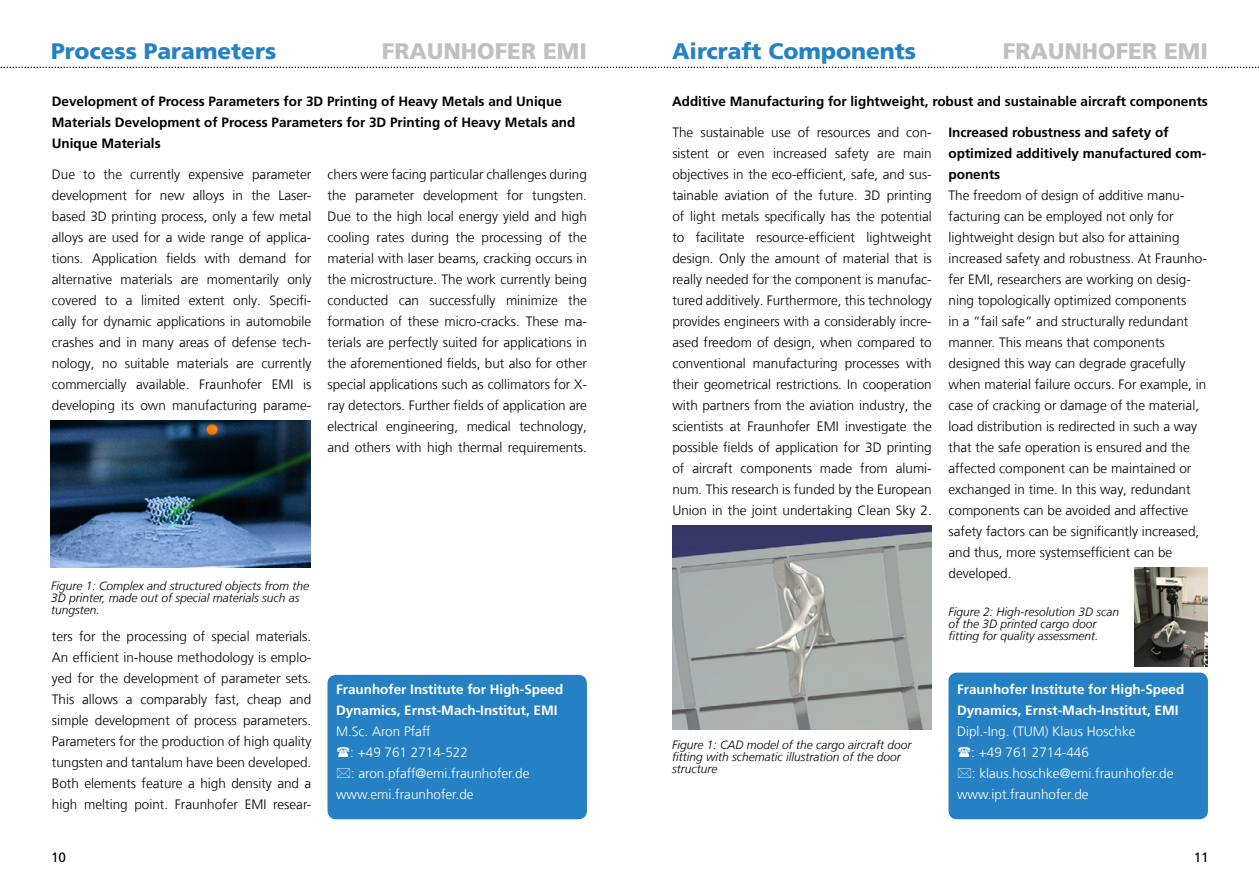
<style>
.page{position:relative;width:1259px;height:893px;background:#fff}
.page>*{position:absolute;margin:0;border:0;box-sizing:border-box;transform-origin:0 0}
.t1{font:900 22.5px "Frutiger LT Com";color:#2581c4}
.t2{font:900 22.5px "Frutiger LT Com";color:#c1c0c0}
.t3{font:300 13.5px/21px "Frutiger LT Com";color:#000;text-align:justify}
.t4{font:700 13.5px/21px "Frutiger LT Com";color:#000}
.t5{font:300 13.5px "Frutiger LT Com";color:#fff}
.t6{font:700 13.5px/21px "Frutiger LT Com";color:#fff}
.t7{font:13.5px "Frutiger LT Com";color:#000}
.t8{font:italic 300 12px/12px "Frutiger LT Com";color:#000}
</style>
<div class="page">
<svg style="left:0;top:67px;width:1259px;height:1px"></svg>
<img style="left:50px;top:421px;width:260px;height:146px">
<div style="left:327px;top:675px;width:260px;height:144px;background:#2581c4;border-radius:9px"></div>
<img style="left:672px;top:526px;width:259px;height:204px">
<div style="left:948px;top:673px;width:260px;height:146px;background:#2581c4;border-radius:9px"></div>
<img style="left:1134px;top:567px;width:74px;height:99px">
<h1 class="t2" style="left:382px;top:38px;width:207px">FRAUNHOFER EMI</h1>
<p class="t4" style="left:52px;top:90px;width:525px">Development of Process Parameters for 3D Printing of Heavy Metals and Unique<br>Materials Development of Process Parameters for 3D Printing of Heavy Metals and<br>Unique Materials</p>
<p class="t3" style="left:52px;top:164px;width:261px">Due to the currently expensive parameter development for new alloys in the Laser&shy;based 3D printing process, only a few metal alloys are used for a wide range of applica&shy;tions. Application fields with demand for alternative materials are momentarily only covered to a limited extent only. Specifi&shy;cally for dynamic applications in automobile crashes and in many areas of defense tech&shy;nology, no suitable materials are currently commercially available. Fraunhofer EMI is developing its own manufacturing parame-</p>
<h1 class="t1" style="left:51px;top:38px;width:227px">Process Parameters</h1>
<p class="t3" style="left:327px;top:164px;width:261px">chers were facing particular challenges during the parameter development for tungsten.<br>Due to the high local energy yield and high cooling rates during the processing of the material with laser beams, cracking occurs in the microstructure. The work currently being conducted can successfully minimize the formation of these micro-cracks. These ma&shy;terials are perfectly suited for applications in the aforementioned fields, but also for other special applications such as collimators for X&shy;ray detectors. Further fields of application are electrical engineering, medical technology, and others with high thermal requirements.</p>
<p class="t8" style="left:51px;top:580px;width:260px">Figure 1: Complex and structured objects from the<br>3D printer, made out of special materials such as tungsten.</p>
<p class="t3" style="left:52px;top:626px;width:261px">ters for the processing of special materials.<br>An efficient in-house methodology is emplo&shy;yed for the development of parameter sets.<br>This allows a comparably fast, cheap and simple development of process parameters.<br>Parameters for the production of high quality tungsten and tantalum have been developed.<br>Both elements feature a high density and a high melting point. Fraunhofer EMI resear-</p>
<p class="t6" style="left:336px;top:678px;width:229px">Fraunhofer Institute for High-Speed<br>Dynamics, Ernst-Mach-Institut, EMI</p>
<p class="t5" style="left:336px;top:723px;width:96px">M.Sc. Aron Pfaff</p>
<p class="t5" style="left:350px;top:744px;width:119px">: +49 761 2714-522</p>
<p class="t5" style="left:351px;top:765px;width:180px">: aron.pfaff@emi.fraunhofer.de</p>
<p class="t5" style="left:336px;top:786px;width:139px">www.emi.fraunhofer.de</p>
<h1 class="t1" style="left:672px;top:38px;width:246px">Aircraft Components</h1>
<h1 class="t2" style="left:1003px;top:38px;width:207px">FRAUNHOFER EMI</h1>
<p class="t4" style="left:672px;top:90px;width:537px">Additive Manufacturing for lightweight, robust and sustainable aircraft components</p>
<p class="t3" style="left:672px;top:122px;width:261px">The sustainable use of resources and con&shy;sistent or even increased safety are main objectives in the eco-efficient, safe, and sus&shy;tainable aviation of the future. 3D printing of light metals specifically has the potential to facilitate resource-efficient lightweight design. Only the amount of material that is really needed for the component is manufac&shy;tured additively. Furthermore, this technology provides engineers with a considerably incre&shy;ased freedom of design, when compared to conventional manufacturing processes with their geometrical restrictions. In cooperation with partners from the aviation industry, the scientists at Fraunhofer EMI investigate the possible fields of application for 3D printing of aircraft components made from alumi&shy;num. This research is funded by the European Union in the joint undertaking Clean Sky 2.</p>
<p class="t4" style="left:948px;top:122px;width:259px">Increased robustness and safety of optimized additively manufactured com&shy;ponents</p>
<p class="t3" style="left:948px;top:185px;width:260px;text-align:left">The freedom of design of additive manu&shy;facturing can be employed not only for lightweight design but also for attaining increased safety and robustness. At Fraunho&shy;fer EMI, researchers are working on desig&shy;ning topologically optimized components<br>in a “fail safe” and structurally redundant manner. This means that components designed this way can degrade gracefully when material failure occurs. For example, in case of cracking or damage of the material, load distribution is redirected in such a way that the safe operation is ensured and the affected component can be maintained or exchanged in time. In this way, redundant components can be avoided and affective safety factors can be significantly increased, and thus, more systemsefficient can be developed.</p>
<p class="t8" style="left:672px;top:739px;width:241px">Figure 1: CAD model of the cargo aircraft door fitting with schematic illustration of the door structure</p>
<p class="t8" style="left:948px;top:605px;width:172px">Figure 2: High-resolution 3D scan of the 3D printed cargo door fitting for quality assessment.</p>
<p class="t6" style="left:957px;top:678px;width:229px">Fraunhofer Institute for High-Speed<br>Dynamics, Ernst-Mach-Institut, EMI</p>
<p class="t5" style="left:957px;top:723px;width:180px">Dipl.-Ing. (TUM) Klaus Hoschke</p>
<p class="t5" style="left:971px;top:744px;width:119px">: +49 761 2714-446</p>
<p class="t5" style="left:972px;top:765px;width:203px">: klaus.hoschke@emi.fraunhofer.de</p>
<p class="t5" style="left:957px;top:786px;width:133px">www.ipt.fraunhofer.de</p>
<p class="t7" style="left:51px;top:849px;width:17px">10</p>
<p class="t7" style="left:1193px;top:849px;width:17px">11</p>
</div>
